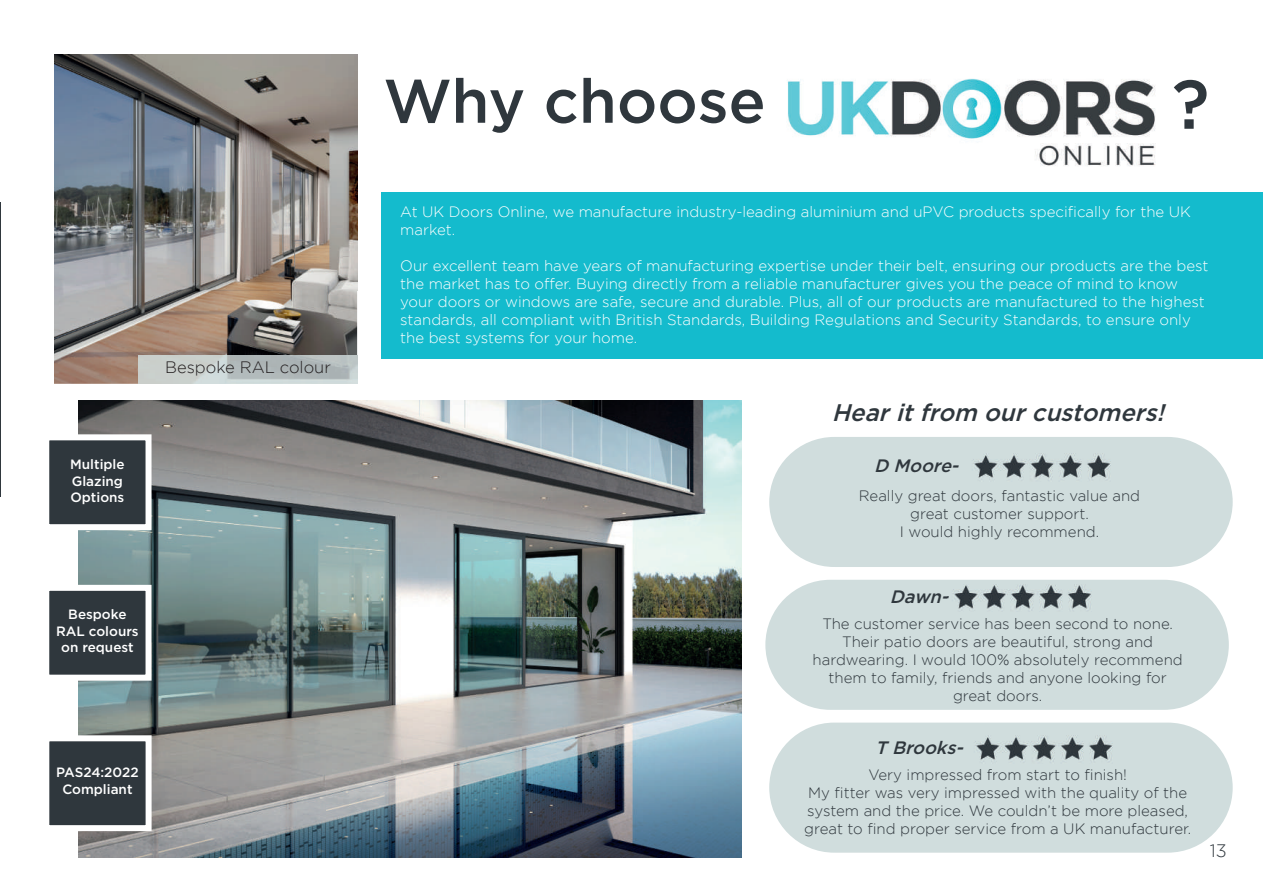
<style>
.page{position:relative;width:1263px;height:893px;background:#fff}
.page>*{position:absolute;margin:0;border:0;box-sizing:border-box;transform-origin:0 0}
.t1{font:500 69px "Gotham";color:#2f373d}
.t2{font:500 61.5px "Gotham";color:#2f373d}
.t3{font:italic 500 24px "Gotham";color:#2f373d}
.t4{font:italic 500 18px "Gotham";color:#2f373d}
.t5{font:300 18px "Gotham";color:#2f373d}
.t6{font:300 16.5px "Gotham";color:#231f20}
.t7{font:300 15px/18px "Gotham";color:#fff}
.t8{font:300 15px/18px "Gotham";color:#2f373d;text-align:center}
.t9{font:500 13.5px/16.5px "Gotham";color:#fff;text-align:center}
</style>
<div class="page">
<hr style="left:0;top:202px;width:1px;height:294px;background:#2f373d">
<img style="left:79px;top:400px;width:662px;height:458px">
<div style="left:43px;top:434px;width:109px;height:96px;background:#2f373d;border:6px solid #fff"></div>
<div style="left:43px;top:585px;width:109px;height:96px;background:#2f373d;border:6px solid #fff"></div>
<img style="left:54px;top:54px;width:303px;height:330px">
<div style="left:43px;top:735px;width:109px;height:96px;background:#2f373d;border:6px solid #fff"></div>
<svg style="left:357px;top:356px;width:1px;height:28px"></svg>
<img style="left:139px;top:356px;width:218px;height:28px">
<div style="left:381px;top:192px;width:882px;height:166px;background:#14bbcd"></div>
<div style="left:769px;top:437px;width:464px;height:130px;background:#d0dddd;border-radius:65px"></div>
<div style="left:765px;top:580px;width:464px;height:130px;background:#d0dddd;border-radius:65px"></div>
<div style="left:769px;top:723px;width:464px;height:130px;background:#d0dddd;border-radius:65px"></div>
<img style="left:973px;top:453px;width:138px;height:27px">
<img style="left:953px;top:584px;width:138px;height:25px">
<img style="left:975px;top:735px;width:138px;height:27px">
<img style="left:787px;top:78px;width:369px;height:88px">
<p class="t9" style="left:70px;top:456px;width:56px;text-align:justify">Multiple Glazing Options</p>
<p class="t6" style="left:165px;top:358px;width:167px">Bespoke RAL colour</p>
<p class="t9" style="left:56px;top:606px;width:84px">Bespoke<br>RAL colours on request</p>
<p class="t9" style="left:56px;top:764px;width:84px">PAS24:2022<br>Compliant</p>
<h2 class="t2" style="left:383px;top:61px;width:384px">Why choose</h2>
<h1 class="t1" style="left:1172px;top:59px;width:39px">?</h1>
<p class="t7" style="left:400px;top:202px;width:792px">At UK Doors Online, we manufacture industry-leading aluminium and uPVC products specifically for the UK market.</p>
<p class="t7" style="left:400px;top:256px;width:810px">Our excellent team have years of manufacturing expertise under their belt, ensuring our products are the best the market has to offer. Buying directly from a reliable manufacturer gives you the peace of mind to know your doors or windows are safe, secure and durable. Plus, all of our products are manufactured to the highest standards, all compliant with British Standards, Building Regulations and Security Standards, to ensure only the best systems for your home.</p>
<h3 class="t3" style="left:832px;top:397px;width:342px">Hearitfrom ourcustomers!</h3>
<p class="t4" style="left:874px;top:454px;width:92px">D Moore-</p>
<p class="t8" style="left:859px;top:487px;width:283px">Really great doors, fantastic value and great customer support.<br>I would highly recommend.</p>
<p class="t4" style="left:890px;top:585px;width:66px">Dawn-</p>
<p class="t8" style="left:813px;top:614px;width:372px">The customer service has been second to none.<br>Their patio doors are beautiful, strong and hardwearing. I would 100% absolutely recommend them to family, friends and anyone looking for great doors.</p>
<p class="t4" style="left:875px;top:736px;width:95px">T Brooks-</p>
<p class="t8" style="left:804px;top:766px;width:388px">Very impressed from start to finish!<br>My fitter was very impressed with the quality of the system and the price. We couldn’t be more pleased, great to find proper service from a UK manufacturer.</p>
<p class="t5" style="left:1210px;top:841px;width:19px">13</p>
</div>
